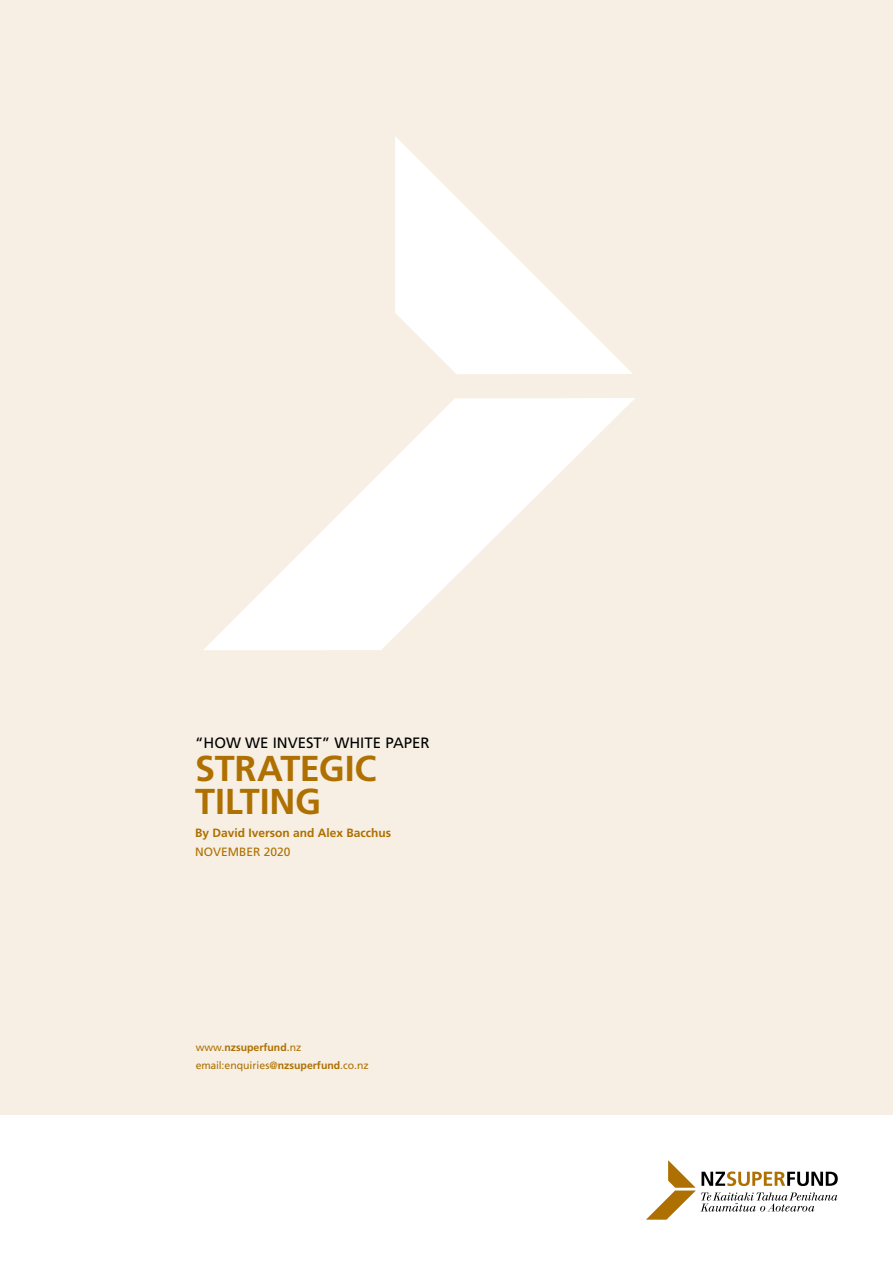
<style>
.page{position:relative;width:893px;height:1263px;background:#fff}
.page>*{position:absolute;margin:0;border:0;box-sizing:border-box;transform-origin:0 0}
.t1{font:700 36px/33px "Frutiger";letter-spacing:-.01em;color:#ae7000}
.t2{font:15px "Frutiger";color:#000}
.t3{font:700 12px "Frutiger";color:#ae7000}
.t4{font:12px "Frutiger";color:#ae7000}
.t5{font:10.5px "Frutiger";color:#ae7000}
.t6{font:700 10.5px "Frutiger";color:#ae7000}
.s1{font-weight:400}
.s2{font-weight:700}
</style>
<div class="page">
<div style="left:0;top:0;width:893px;height:1114px;background:#f7efe3"></div>
<svg style="left:395px;top:136px;width:238px;height:238px"></svg>
<svg style="left:204px;top:398px;width:431px;height:252px"></svg>
<svg style="left:646px;top:1160px;width:192px;height:60px"></svg>
<p class="t2" style="left:195px;top:734px;width:236px">“HOW WE INVEST” WHITE PAPER</p>
<p class="t1" style="left:195px;top:751px;width:183px">STRATEGIC<br>TILTING</p>
<p class="t3" style="left:195px;top:826px;width:198px">By David Iverson and Alex Bacchus</p>
<p class="t4" style="left:195px;top:844px;width:97px">NOVEMBER 2020</p>
<p class="t6" style="left:196px;top:1041px;width:107px"><span class="s1">www.</span>nzsuperfund<span class="s1">.nz</span></p>
<p class="t5" style="left:196px;top:1059px;width:175px">email:enquiries@<span class="s2">nzsuperfund</span>.co.nz</p>
</div>
